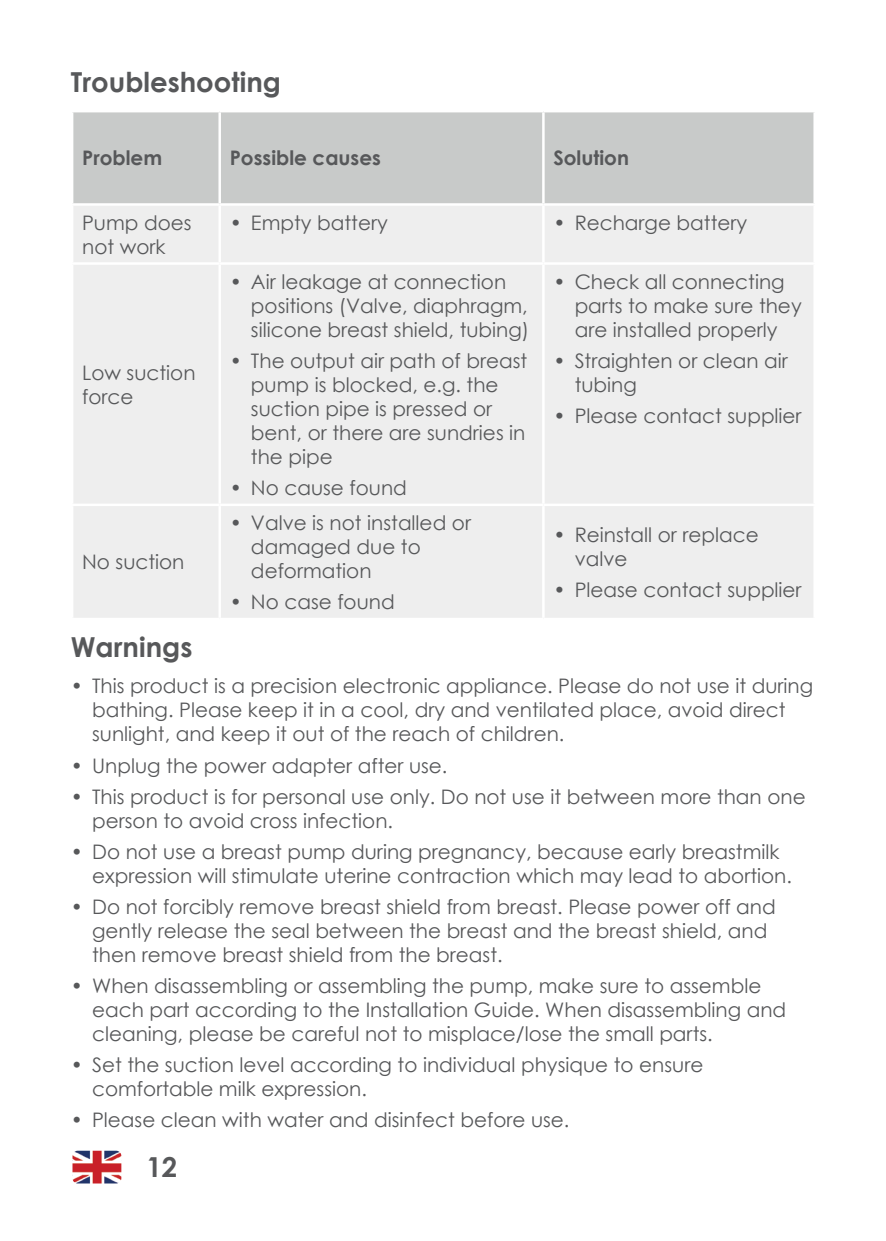
<style>
.page{position:relative;width:886px;height:1241px;background:#fff}
.page>*{position:absolute;margin:0;border:0;box-sizing:border-box;transform-origin:0 0}
.calibri_head{font:700 27.5px "Century Gothic";color:#57585a}
.calibri_body{font:20px/24px "Century Gothic";color:#57585a}
.calibri_body-2{font:700 20px "Century Gothic";color:#57585a}
</style>
<div class="page">
<img style="left:72px;top:1150px;width:49px;height:33px">
<div style="left:73px;top:112px;width:740px;height:91px;background:#c8cac9"></div>
<div style="left:73px;top:206px;width:740px;height:411px;background:#eee"></div>
<hr style="left:218px;top:112px;width:3px;height:91px;background:#fff">
<hr style="left:542px;top:112px;width:3px;height:91px;background:#fff">
<hr style="left:218px;top:206px;width:3px;height:56px;background:#fff">
<hr style="left:542px;top:206px;width:3px;height:56px;background:#fff">
<hr style="left:71px;top:262px;width:149px;height:3px;background:#fff">
<hr style="left:220px;top:262px;width:323px;height:3px;background:#fff">
<hr style="left:218px;top:265px;width:3px;height:238px;background:#fff">
<hr style="left:543px;top:262px;width:273px;height:3px;background:#fff">
<hr style="left:542px;top:265px;width:3px;height:238px;background:#fff">
<hr style="left:71px;top:503px;width:149px;height:3px;background:#fff">
<hr style="left:220px;top:503px;width:323px;height:3px;background:#fff">
<hr style="left:218px;top:506px;width:3px;height:111px;background:#fff">
<hr style="left:543px;top:503px;width:273px;height:3px;background:#fff">
<hr style="left:542px;top:506px;width:3px;height:111px;background:#fff">
<p class="calibri_head" style="left:71px;top:61px;width:212px">Troubleshooting</p>
<p class="calibri_body-2" style="left:82px;top:143px;width:82px">Problem</p>
<p class="calibri_body-2" style="left:230px;top:143px;width:153px">Possible causes</p>
<p class="calibri_body-2" style="left:553px;top:143px;width:77px">Solution</p>
<p class="calibri_body" style="left:82px;top:210px;width:111px">Pump does not work</p>
<p class="calibri_body" style="left:230px;top:210px;width:160px">• Empty battery</p>
<p class="calibri_body" style="left:553px;top:210px;width:195px">• Recharge battery</p>
<p class="calibri_body" style="left:82px;top:360px;width:115px">Low suction force</p>
<p class="calibri_body" style="left:82px;top:550px;width:104px">No suction</p>
<p class="calibri_body" style="left:251px;top:269px;width:280px;text-indent:-21px">• Air leakage at connection positions (Valve, diaphragm, silicone breast shield, tubing)</p>
<p class="calibri_body" style="left:251px;top:348px;width:278px;text-indent:-21px">• The output air path of breast pump is blocked, e.g. the suction pipe is pressed or bent, or there are sundries in the pipe</p>
<p class="calibri_body" style="left:230px;top:475px;width:179px">• No cause found</p>
<p class="calibri_body" style="left:251px;top:510px;width:221px;text-indent:-21px">• Valve is not installed or damaged due to deformation</p>
<p class="calibri_body" style="left:230px;top:589px;width:167px">• No case found</p>
<p class="calibri_body" style="left:575px;top:269px;width:229px;text-indent:-21px">• Check all connecting parts to make sure they are installed properly</p>
<p class="calibri_body" style="left:575px;top:348px;width:215px;text-indent:-21px">• Straighten or clean air tubing</p>
<p class="calibri_body" style="left:553px;top:403px;width:250px">• Please contact supplier</p>
<p class="calibri_body" style="left:575px;top:522px;width:186px;text-indent:-21px">• Reinstall or replace valve</p>
<p class="calibri_body" style="left:553px;top:577px;width:250px">• Please contact supplier</p>
<p class="calibri_head" style="left:71px;top:625px;width:123px">Warnings</p>
<p class="calibri_body" style="left:92px;top:673px;width:723px;text-indent:-21px">• This product is a precision electronic appliance. Please do not use it during bathing. Please keep it in a cool, dry and ventilated place, avoid direct sunlight, and keep it out of the reach of children.</p>
<p class="calibri_body" style="left:71px;top:753px;width:378px">• Unplug the power adapter after use.</p>
<p class="calibri_body" style="left:92px;top:784px;width:715px;text-indent:-21px">• This product is for personal use only. Do not use it between more than one person to avoid cross infection.</p>
<p class="calibri_body" style="left:92px;top:839px;width:701px;text-indent:-21px">• Do not use a breast pump during pregnancy, because early breastmilk expression will stimulate uterine contraction which may lead to abortion.</p>
<p class="calibri_body" style="left:92px;top:894px;width:685px;text-indent:-21px">• Do not forcibly remove breast shield from breast. Please power off and gently release the seal between the breast and the breast shield, and then remove breast shield from the breast.</p>
<p class="calibri_body" style="left:92px;top:973px;width:696px;text-indent:-21px">• When disassembling or assembling the pump, make sure to assemble each part according to the Installation Guide. When disassembling and cleaning, please be careful not to misplace/lose the small parts.</p>
<p class="calibri_body" style="left:92px;top:1052px;width:613px;text-indent:-21px">• Set the suction level according to individual physique to ensure comfortable milk expression.</p>
<p class="calibri_body" style="left:71px;top:1107px;width:500px">• Please clean with water and disinfect before use.</p>
<h1 class="calibri_head" style="left:146px;top:1146px;width:32px">12</h1>
</div>
